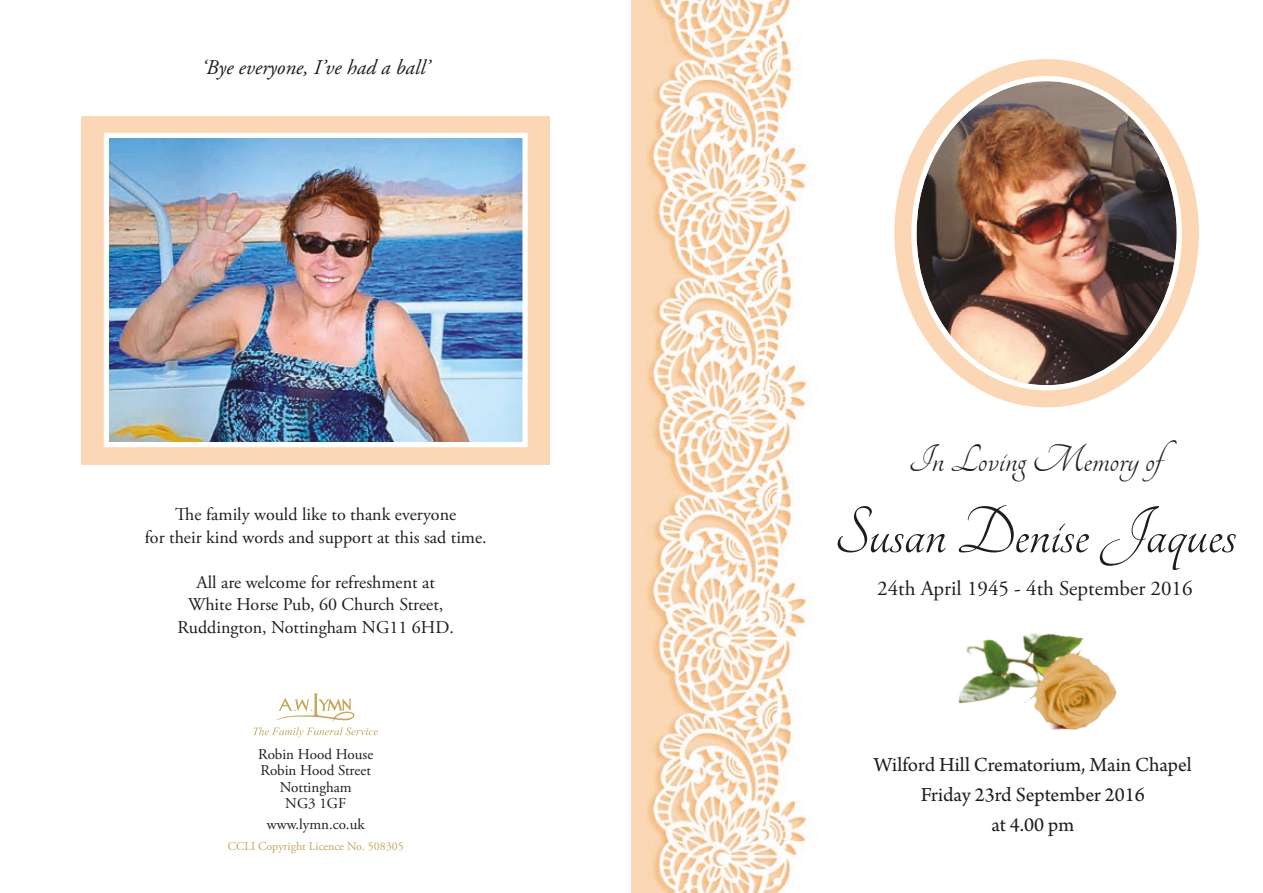
<style>
.page{position:relative;width:1263px;height:893px;background:#fff}
.page>*{position:absolute;margin:0;border:0;box-sizing:border-box;transform-origin:0 0}
.t1{font:72px "Tangerine";color:#1d1d1b}
.t2{font:42px "Tangerine";color:#1d1d1b}
.t3{font:21px/30px "Arno Pro";color:#1d1d1b;text-align:center}
.t4{font:21px "Adobe Garamond Pro";color:#1d1d1b}
.t5{font:italic 21px "Adobe Garamond Pro";color:#1d1d1b}
.t6{font:18px/22.5px "Adobe Garamond Pro";color:#1d1d1b;text-align:center}
.t7{font:15px/16.5px "Adobe Garamond Pro";color:#1d1d1b;text-align:center}
.t8{font:12px "Adobe Garamond Pro";color:#c6a65b}
</style>
<div class="page">
<img style="left:631px;top:0;width:177px;height:893px">
<div style="left:894px;top:59px;width:305px;height:348px;background:#fcd7b5;border-radius:50%"></div>
<div style="left:82px;top:116px;width:468px;height:348px;background:#fcd7b5"></div>
<img style="left:916px;top:81px;width:261px;height:304px">
<img style="left:103px;top:132px;width:425px;height:316px">
<svg style="left:253px;top:693px;width:125px;height:44px"></svg>
<img style="left:958px;top:633px;width:159px;height:97px">
<p class="t5" style="left:202px;top:55px;width:229px">‘Bye everyone, I’ve had a ball’</p>
<p class="t6" style="left:145px;top:504px;width:343px">The family would like to thank everyone<br>for their kind words and support at this sad time.</p>
<p class="t6" style="left:177px;top:571px;width:278px">All are welcome for refreshment at<br>White Horse Pub, 60 Church Street,<br>Ruddington, Nottingham NG11 6HD.</p>
<p class="t7" style="left:258px;top:746px;width:117px">Robin Hood House<br>Robin Hood Street<br>Nottingham<br>NG3 1GF</p>
<p class="t7" style="left:267px;top:816px;width:99px">www.lymn.co.uk</p>
<p class="t8" style="left:228px;top:839px;width:178px">CCLI Copyright Licence No. 508305</p>
<h2 class="t2" style="left:908px;top:438px;width:282px">In Loving Memory of</h2>
<h1 class="t1" style="left:834px;top:497px;width:403px">Susan Denise Jaques</h1>
<p class="t4" style="left:877px;top:575px;width:317px">24th April 1945 - 4th September 2016</p>
<p class="t3" style="left:874px;top:751px;width:319px">Wilford Hill Crematorium, Main Chapel<br>Friday 23rd September 2016<br>at 4.00 pm</p>
</div>
